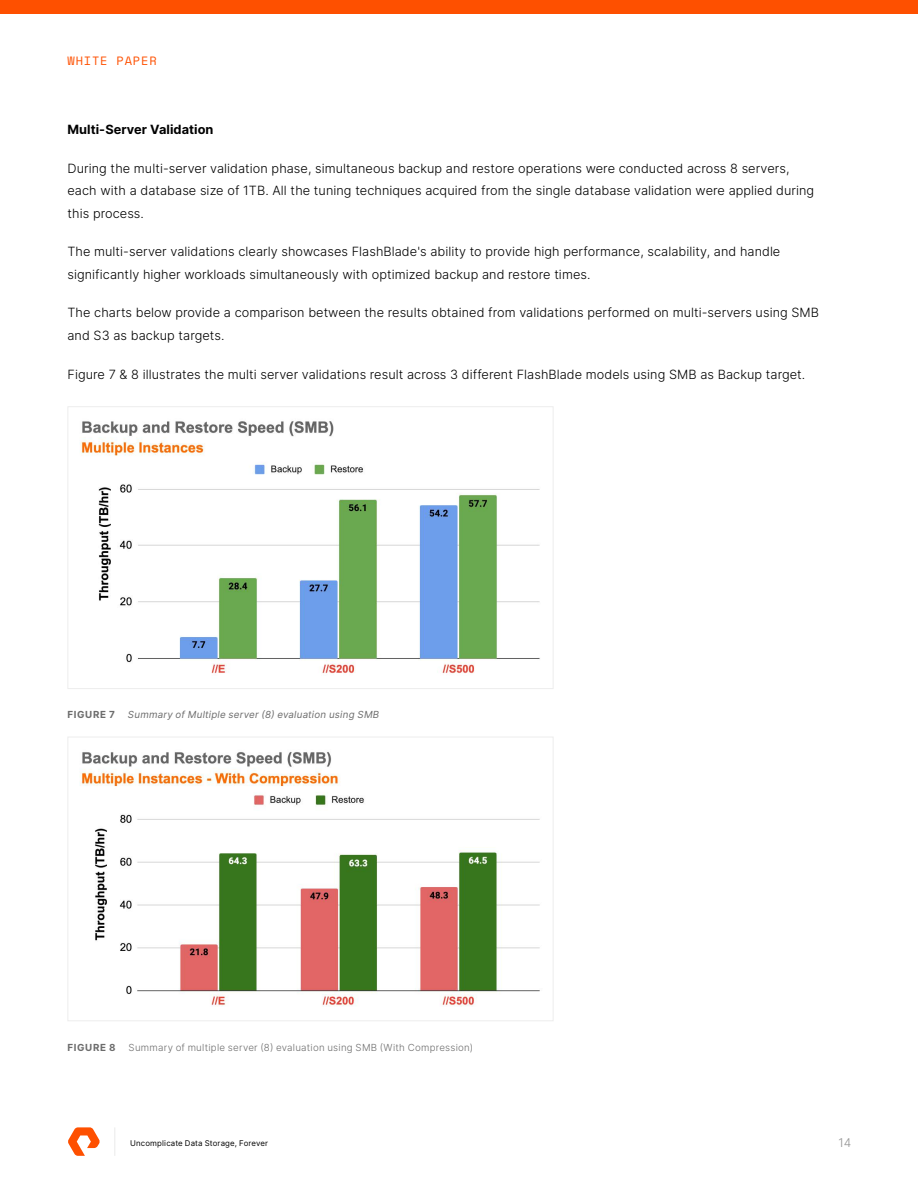
<style>
.page{position:relative;width:918px;height:1188px;background:#fff}
.page>*{position:absolute;margin:0;border:0;box-sizing:border-box;transform-origin:0 0}
.t1{font:300 12.75px/22.5px "Inter";letter-spacing:.005em;color:#000}
.t2{font:700 12.75px "Inter";letter-spacing:.005em;color:#000}
.t3{font:12px "Space Mono";letter-spacing:.07em;color:#fe5000}
.t4{font:300 12px "Inter";color:#919191}
.t5{font:300 9.75px "Inter";letter-spacing:.025em;color:#6c6c6c}
.t6{font:italic 9.75px "Inter";letter-spacing:.025em;color:#6c6c6c}
.t7{font:700 9.75px "Inter";letter-spacing:.07em;color:#6c6c6c}
.t8{font:7.8px "Inter";letter-spacing:.02em;color:#000}
</style>
<div class="page">
<div style="left:0;top:0;width:918px;height:14px;background:#fe5000"></div>
<svg style="left:114px;top:1128px;width:1px;height:28px"></svg>
<svg style="left:68px;top:1127px;width:32px;height:29px"></svg>
<img style="left:80px;top:421px;width:460px;height:253px">
<div style="left:68px;top:406px;width:486px;height:283px;border:1px solid #ededed"></div>
<img style="left:80px;top:752px;width:460px;height:255px">
<div style="left:68px;top:737px;width:486px;height:284px;border:1px solid #ededed"></div>
<p class="t3" style="left:68px;top:52px;width:91px">WHITE PAPER</p>
<p class="t2" style="left:68px;top:120px;width:148px">Multi-Server Validation</p>
<p class="t1" style="left:68px;top:157px;width:748px">During the multi-server validation phase, simultaneous backup and restore operations were conducted across 8 servers, each with a database size of 1TB. All the tuning techniques acquired from the single database validation were applied during this process.</p>
<p class="t1" style="left:68px;top:240px;width:714px">The multi-server validations clearly showcases FlashBlade's ability to provide high performance, scalability, and handle significantly higher workloads simultaneously with optimized backup and restore times.</p>
<p class="t1" style="left:68px;top:301px;width:753px">The charts below provide a comparison between the results obtained from validations performed on multi-servers using SMB and S3 as backup targets.</p>
<p class="t1" style="left:68px;top:363px;width:739px">Figure 7 &amp; 8 illustrates the multi server validations result across 3 different FlashBlade models using SMB as Backup target.</p>
<p class="t7" style="left:68px;top:708px;width:49px">FIGURE 7</p>
<p class="t6" style="left:128px;top:708px;width:253px">Summary of Multiple server (8) evaluation using SMB</p>
<p class="t7" style="left:68px;top:1040px;width:50px">FIGURE 8</p>
<p class="t5" style="left:129px;top:1040px;width:346px">Summary of multiple server (8) evaluation using SMB (With Compression)</p>
<p class="t8" style="left:130px;top:1137px;width:140px">Uncomplicate Data Storage, Forever</p>
<p class="t4" style="left:839px;top:1135px;width:14px">14</p>
</div>
